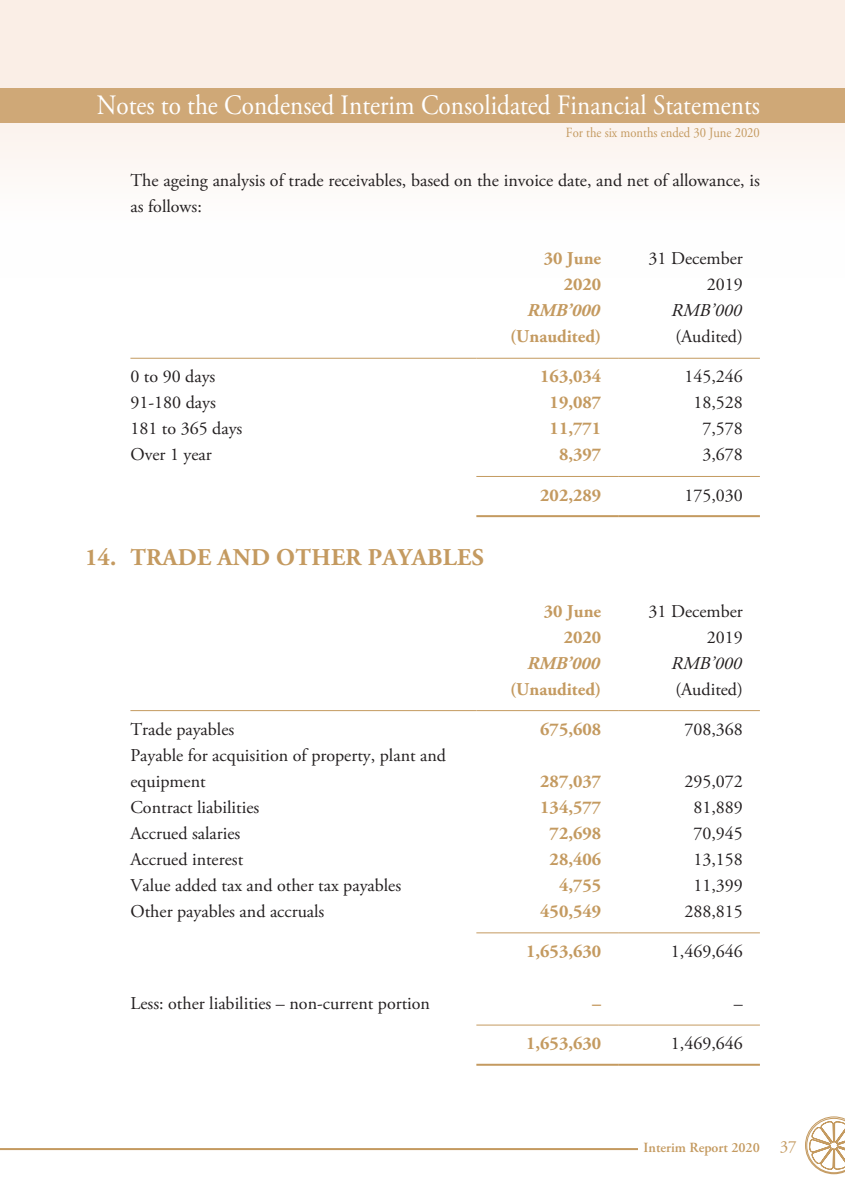
<style>
.page{position:relative;width:845px;height:1191px;background:#fff}
.page>*{position:absolute;margin:0;border:0;box-sizing:border-box;transform-origin:0 0}
.t1{font:28px "Adobe Garamond Pro";color:#fff;scale:.9 1}
.t2{font:700 24px "Adobe Garamond Pro";letter-spacing:.015em;color:#c49a60}
.t3{font:18px/26px "Adobe Garamond Pro";color:#231f20}
.t4{font:700 18px "Adobe Garamond Pro";color:#c49a60}
.t5{font:italic 700 18px "Adobe Garamond Pro";color:#c49a60}
.t6{font:italic 18px "Adobe Garamond Pro";color:#231f20}
.t7{font:14px "Adobe Garamond Pro";color:#c49a60;scale:.9 1}
.t8{font:600 14px "Adobe Garamond Pro";color:#c49a60}
.s1{font-weight:400;font-size:17px}
</style>
<div class="page">
<div style="left:0;top:0;width:845px;height:278px;background:#fcf6f2"></div>
<div style="left:0;top:88px;width:845px;height:34px;background:#cfa877"></div>
<hr style="left:0;top:1148px;width:638px;height:2px;background:#c49a60">
<svg style="left:805px;top:1116px;width:40px;height:59px"></svg>
<hr style="left:130px;top:358px;width:346px;height:1px;background:#c49a60">
<hr style="left:476px;top:358px;width:142px;height:1px;background:#c49a60">
<hr style="left:618px;top:358px;width:142px;height:1px;background:#c49a60">
<hr style="left:476px;top:476px;width:142px;height:1px;background:#c49a60">
<hr style="left:618px;top:476px;width:142px;height:1px;background:#c49a60">
<hr style="left:476px;top:515px;width:142px;height:2px;background:#c49a60">
<hr style="left:618px;top:515px;width:142px;height:2px;background:#c49a60">
<hr style="left:130px;top:710px;width:346px;height:1px;background:#c49a60">
<hr style="left:476px;top:710px;width:142px;height:1px;background:#c49a60">
<hr style="left:618px;top:710px;width:142px;height:1px;background:#c49a60">
<hr style="left:476px;top:932px;width:142px;height:1px;background:#c49a60">
<hr style="left:618px;top:932px;width:142px;height:1px;background:#c49a60">
<hr style="left:476px;top:1024px;width:142px;height:1px;background:#c49a60">
<hr style="left:618px;top:1024px;width:142px;height:1px;background:#c49a60">
<hr style="left:476px;top:1063px;width:142px;height:2px;background:#c49a60">
<hr style="left:618px;top:1063px;width:142px;height:2px;background:#c49a60">
<h1 class="t1" style="left:97px;top:88px;width:738px">Notes to the Condensed Interim Consolidated Financial Statements</h1>
<p class="t7" style="left:566px;top:124px;width:217px">For the six months ended 30 June 2020</p>
<p class="t3" style="left:130px;top:168px;width:631px">The ageing analysis of trade receivables, based on the invoice date, and net of allowance, is as follows:</p>
<p class="t4" style="left:544px;top:248px;width:59px">30 June</p>
<p class="t3" style="left:648px;top:246px;width:96px">31 December</p>
<p class="t4" style="left:564px;top:274px;width:39px">2020</p>
<p class="t3" style="left:707px;top:272px;width:37px">2019</p>
<p class="t5" style="left:527px;top:300px;width:80px">RMB’000</p>
<p class="t6" style="left:671px;top:300px;width:78px">RMB’000</p>
<p class="t4" style="left:510px;top:326px;width:93px">(Unaudited)</p>
<p class="t3" style="left:675px;top:324px;width:69px">(Audited)</p>
<p class="t3" style="left:130px;top:364px;width:86px">0 to 90 days</p>
<p class="t4" style="left:540px;top:366px;width:62px">163,034</p>
<p class="t3" style="left:684px;top:364px;width:60px">145,246</p>
<p class="t3" style="left:130px;top:390px;width:87px">91-180 days</p>
<p class="t4" style="left:549px;top:392px;width:53px">19,087</p>
<p class="t3" style="left:693px;top:390px;width:51px">18,528</p>
<p class="t3" style="left:130px;top:416px;width:113px">181 to 365 days</p>
<p class="t4" style="left:549px;top:418px;width:53px">11,771</p>
<p class="t3" style="left:702px;top:416px;width:42px">7,578</p>
<p class="t3" style="left:130px;top:442px;width:83px">Over 1 year</p>
<p class="t4" style="left:559px;top:444px;width:44px">8,397</p>
<p class="t3" style="left:702px;top:442px;width:42px">3,678</p>
<p class="t4" style="left:540px;top:484px;width:62px">202,289</p>
<p class="t3" style="left:684px;top:482px;width:60px">175,030</p>
<h2 class="t2" style="left:85px;top:543px;width:400px">14. TRADE AND OTHER PAYABLES</h2>
<p class="t4" style="left:544px;top:600px;width:59px">30 June</p>
<p class="t3" style="left:648px;top:598px;width:96px">31 December</p>
<p class="t4" style="left:564px;top:626px;width:39px">2020</p>
<p class="t3" style="left:707px;top:624px;width:37px">2019</p>
<p class="t5" style="left:527px;top:652px;width:80px">RMB’000</p>
<p class="t6" style="left:671px;top:652px;width:78px">RMB’000</p>
<p class="t4" style="left:510px;top:678px;width:93px">(Unaudited)</p>
<p class="t3" style="left:675px;top:676px;width:69px">(Audited)</p>
<p class="t3" style="left:130px;top:716px;width:105px">Trade payables</p>
<p class="t4" style="left:540px;top:718px;width:62px">675,608</p>
<p class="t3" style="left:684px;top:716px;width:60px">708,368</p>
<p class="t3" style="left:130px;top:742px;width:317px">Payable for acquisition of property, plant and equipment</p>
<p class="t4" style="left:540px;top:770px;width:62px">287,037</p>
<p class="t3" style="left:684px;top:768px;width:60px">295,072</p>
<p class="t3" style="left:130px;top:794px;width:130px">Contract liabilities</p>
<p class="t4" style="left:540px;top:796px;width:62px">134,577</p>
<p class="t3" style="left:693px;top:794px;width:51px">81,889</p>
<p class="t3" style="left:130px;top:820px;width:111px">Accrued salaries</p>
<p class="t4" style="left:549px;top:822px;width:53px">72,698</p>
<p class="t3" style="left:693px;top:820px;width:51px">70,945</p>
<p class="t3" style="left:130px;top:846px;width:114px">Accrued interest</p>
<p class="t4" style="left:549px;top:848px;width:53px">28,406</p>
<p class="t3" style="left:693px;top:846px;width:51px">13,158</p>
<p class="t3" style="left:130px;top:872px;width:272px">Value added tax and other tax payables</p>
<p class="t4" style="left:559px;top:874px;width:44px">4,755</p>
<p class="t3" style="left:693px;top:872px;width:51px">11,399</p>
<p class="t3" style="left:130px;top:898px;width:195px">Other payables and accruals</p>
<p class="t4" style="left:540px;top:900px;width:62px">450,549</p>
<p class="t3" style="left:684px;top:898px;width:60px">288,815</p>
<p class="t4" style="left:526px;top:941px;width:76px">1,653,630</p>
<p class="t3" style="left:671px;top:939px;width:73px">1,469,646</p>
<p class="t3" style="left:130px;top:991px;width:301px">Less: other liabilities – non-current portion</p>
<p class="t4" style="left:592px;top:993px;width:10px">–</p>
<p class="t3" style="left:734px;top:991px;width:10px">–</p>
<p class="t4" style="left:526px;top:1033px;width:76px">1,653,630</p>
<p class="t3" style="left:671px;top:1031px;width:73px">1,469,646</p>
<p class="t8" style="left:643px;top:1139px;width:155px">Interim Report 2020 <span class="s1">37</span></p>
</div>
